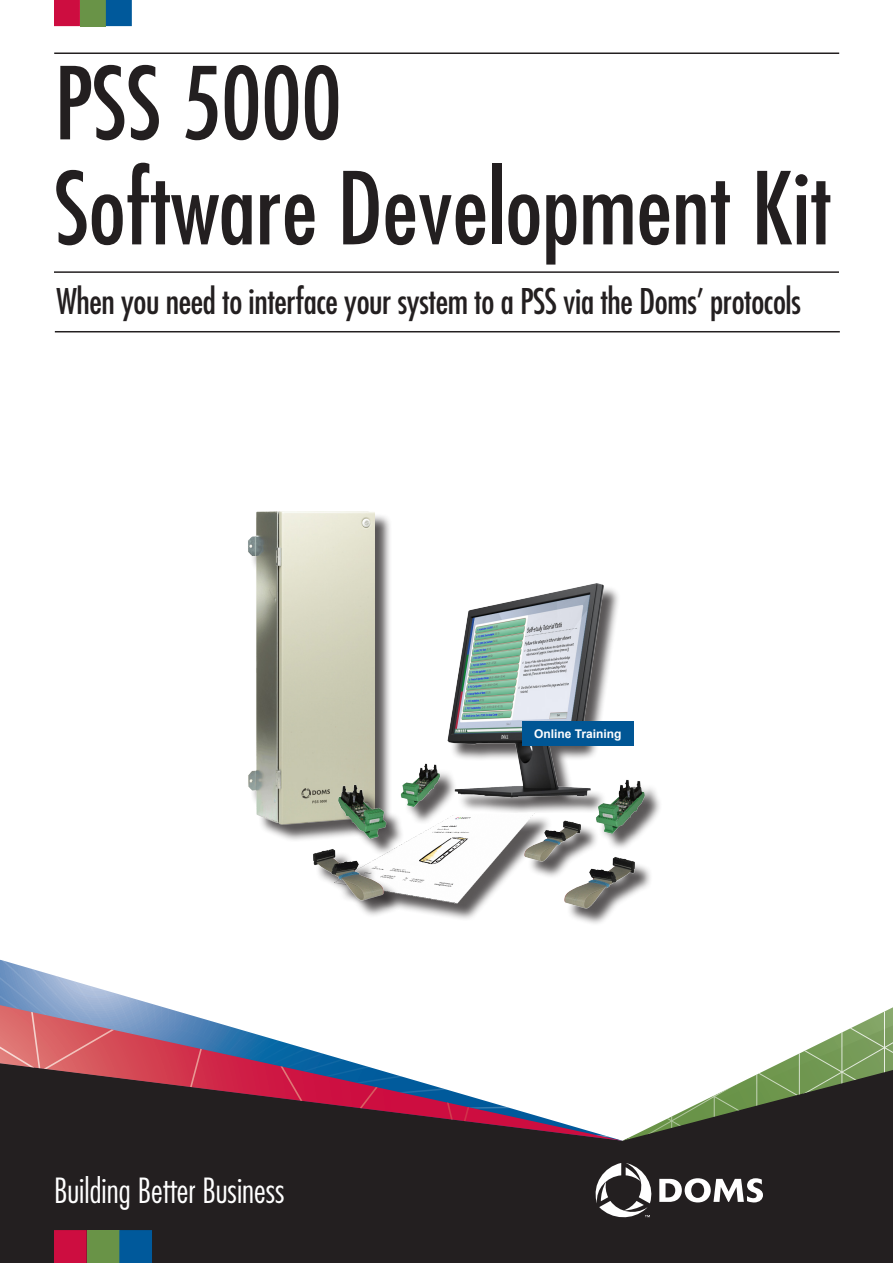
<style>
.page{position:relative;width:893px;height:1263px;background:#fff}
.page>*{position:absolute;margin:0;border:0;box-sizing:border-box;transform-origin:0 0}
.t1{font:condensed 97.5px/105px "Futura Std";color:#231f20}
.t2{font:condensed 34.5px "Futura Std";letter-spacing:-.01em;color:#231f20}
.Page_intro_para{font:300 condensed 33.75px "Futura Std";color:#fff}
.t3{font:700 12px "Arial";color:#fff}
</style>
<div class="page">
<div style="left:450px;top:586px;width:171px;height:227px;background:#231f20;opacity:.75"></div>
<img style="left:447px;top:583px;width:161px;height:218px">
<div style="left:338px;top:815px;width:215px;height:106px;background:#231f20;opacity:.75"></div>
<img style="left:338px;top:811px;width:199px;height:95px">
<div style="left:54px;top:0;width:26px;height:26px;background:#cd0d40"></div>
<div style="left:80px;top:0;width:26px;height:26px;background:#699347"></div>
<div style="left:106px;top:0;width:26px;height:26px;background:#00599b"></div>
<hr style="left:54px;top:271px;width:785px;height:2px;background:#231f20">
<hr style="left:55px;top:331px;width:785px;height:1px;background:#231f20">
<div style="left:251px;top:514px;width:142px;height:329px;background:#231f20;opacity:.75"></div>
<img style="left:248px;top:511px;width:126px;height:316px">
<div style="left:404px;top:767px;width:54px;height:58px;background:#231f20;opacity:.75"></div>
<img style="left:402px;top:763px;width:39px;height:44px">
<div style="left:341px;top:788px;width:64px;height:68px;background:#231f20;opacity:.75"></div>
<img style="left:337px;top:784px;width:50px;height:55px">
<div style="left:599px;top:782px;width:63px;height:69px;background:#231f20;opacity:.75"></div>
<img style="left:595px;top:779px;width:50px;height:55px">
<div style="left:316px;top:852px;width:86px;height:66px;background:#231f20;opacity:.75"></div>
<img style="left:313px;top:847px;width:75px;height:53px">
<div style="left:567px;top:860px;width:86px;height:66px;background:#231f20;opacity:.75"></div>
<img style="left:564px;top:857px;width:75px;height:52px">
<div style="left:527px;top:823px;width:72px;height:56px;background:#231f20;opacity:.75"></div>
<img style="left:521px;top:819px;width:64px;height:43px">
<hr style="left:54px;top:53px;width:785px;height:1px;background:#231f20">
<div style="left:522px;top:722px;width:111px;height:24px;background:#005695"></div>
<div style="left:0;top:1141px;width:893px;height:122px;background:#231f20"></div>
<svg style="left:0;top:960px;width:893px;height:181px"></svg>
<svg style="left:0;top:1012px;width:469px;height:109px"></svg>
<svg style="left:592px;top:1163px;width:171px;height:58px"></svg>
<div style="left:54px;top:1230px;width:33px;height:33px;background:#cd0d40"></div>
<div style="left:87px;top:1230px;width:32px;height:33px;background:#699347"></div>
<div style="left:119px;top:1230px;width:33px;height:33px;background:#00599b"></div>
<p class="t1" style="left:54px;top:50px;width:779px">PSS 5000<br>Software Development Kit</p>
<p class="t2" style="left:57px;top:280px;width:746px">When you need to interface your system to a PSS via the Doms’ protocols</p>
<p class="Page_intro_para" style="left:54px;top:1171px;width:232px">Building Better Business</p>
<p class="t3" style="left:534px;top:726px;width:89px">Online Training</p>
</div>
